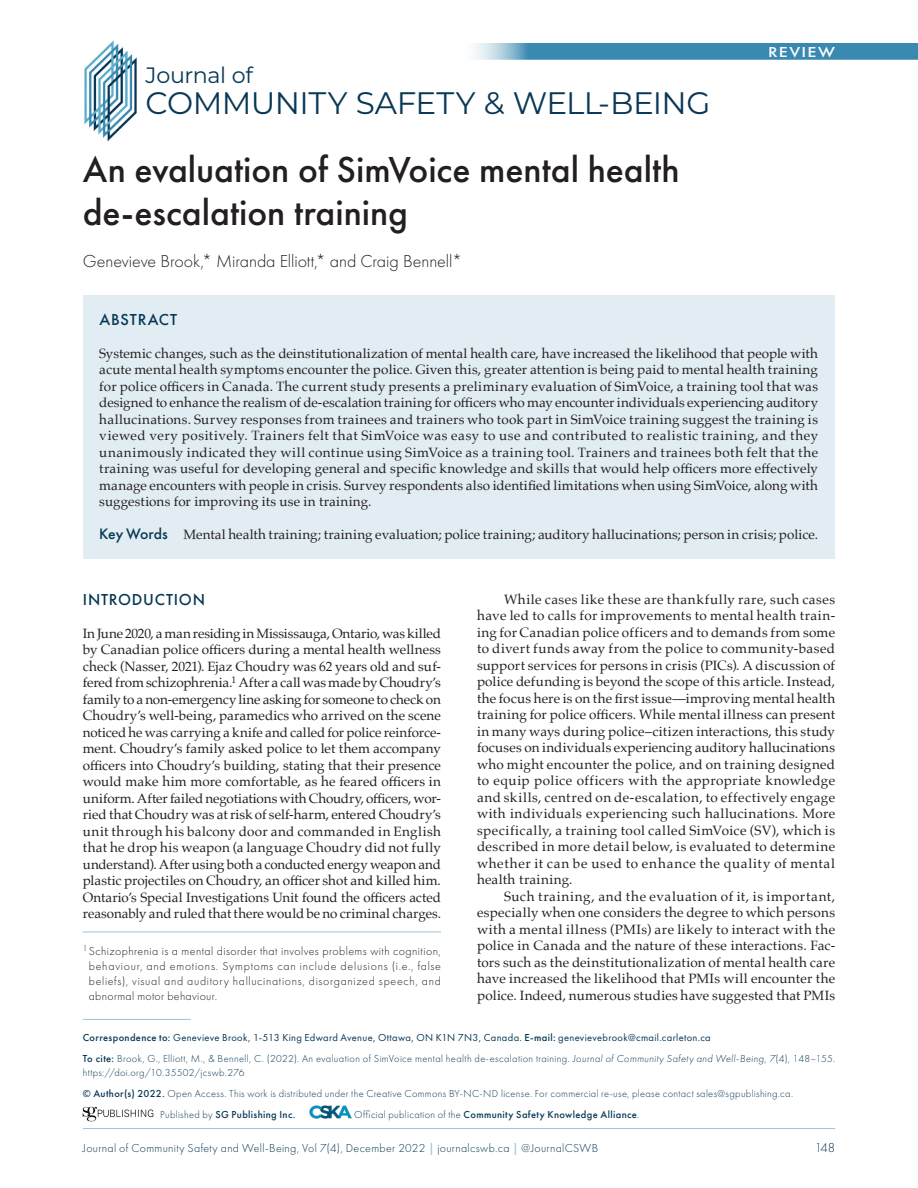
<style>
.page{position:relative;width:918px;height:1188px;background:#fff}
.page>*{position:absolute;margin:0;border:0;box-sizing:border-box;transform-origin:0 0}
.t1{font:500 37.5px/43.5px "Futura PT";color:#231f20}
.Table_title{font:31.05px "Montserrat";letter-spacing:-.015em;color:#093856}
.Table_title-2{font:22.2px "Montserrat";letter-spacing:-.02em;color:#093856}
.Author{font:300 18px "Futura PT";color:#231f20}
.Subhead_1{font:500 16.5px "Futura PT";letter-spacing:.045em;color:#093856}
.Reverse_bar{font:500 15px "Futura PT";letter-spacing:.075em;color:#fff;scale:1.2 1}
.Body_text_1st_para{font:13.5px/16.5px "Palatino";letter-spacing:.005em;color:#231f20;text-align:justify}
.Body_text{font:13.5px/16.5px "Palatino";letter-spacing:.03em;color:#231f20;text-align:justify}
.Key_words_para{font:13.5px "Palatino";letter-spacing:.01em;color:#231f20}
.t2{font:300 13.5px "Futura PT";color:#093856}
.Footnote_new{font:300 12px/15px "Futura PT";letter-spacing:.04em;color:#231f20;text-align:justify}
.t3{font:300 12px "Futura PT";letter-spacing:.025em;color:#093856}
.Correspondence_new{font:300 10.5px/13.5px "Futura PT";letter-spacing:.035em;color:#093856}
.Correspondence_top_l{font:300 10.5px "Futura PT";letter-spacing:.03em;color:#093856}
.Correspondence_top_l-2{font:10.5px "Futura PT";letter-spacing:.03em;color:#093856}
.t4{font:500 10.5px "Futura PT";letter-spacing:.035em;color:#093856}
.s1{font-family:"Futura PT";font-weight:500;font-size:15.75px;color:#093856}
.s2{font-weight:500}
.s3{font-style:italic}
.s4{font-weight:300}
.s5{font-weight:500;color:#9dc4d7}
</style>
<div class="page">
<hr style="left:83px;top:1128px;width:752px;height:1px;background:#3a89b0">
<div style="left:459px;top:43px;width:459px;height:17px;background:#3a89b0"></div>
<div style="left:83px;top:296px;width:752px;height:264px;background:#e1edf3"></div>
<hr style="left:83px;top:932px;width:358px;height:1px;background:#9dc4d7">
<hr style="left:83px;top:1019px;width:108px;height:1px;background:#9dc4d7">
<img style="left:84px;top:40px;width:53px;height:102px">
<img style="left:309px;top:1106px;width:43px;height:13px">
<img style="left:82px;top:1106px;width:72px;height:16px">
<p class="Table_title-2" style="left:146px;top:59px;width:109px">Journal of</p>
<p class="Table_title" style="left:146px;top:81px;width:567px">COMMUNITY SAFETY &amp; WELL-BEING</p>
<p class="t1" style="left:83px;top:147px;width:598px">An evaluation of SimVoice mental health de-escalation training</p>
<p class="Author" style="left:83px;top:251px;width:381px">Genevieve Brook,* Miranda Elliott,* and Craig Bennell*</p>
<p class="Reverse_bar" style="left:768px;top:43px;width:57px">REVIEW</p>
<p class="Subhead_1" style="left:99px;top:309px;width:79px">ABSTRACT</p>
<p class="Body_text_1st_para" style="left:99px;top:345px;width:720px">Systemic changes, such as the deinstitutionalization of mental health care, have increased the likelihood that people with acute mental health symptoms encounter the police. Given this, greater attention is being paid to mental health training for police officers in Canada. The current study presents a preliminary evaluation of SimVoice, a training tool that was designed to enhance the realism of de-escalation training for officers who may encounter individuals experiencing auditory hallucinations. Survey responses from trainees and trainers who took part in SimVoice training suggest the training is viewed very positively. Trainers felt that SimVoice was easy to use and contributed to realistic training, and they unanimously indicated they will continue using SimVoice as a training tool. Trainers and trainees both felt that the training was useful for developing general and specific knowledge and skills that would help officers more effectively manage encounters with people in crisis. Survey respondents also identified limitations when using SimVoice, along with suggestions for improving its use in training.</p>
<p class="Key_words_para" style="left:99px;top:523px;width:720px"><span class="s1">Key Words</span> Mental health training; training evaluation; police training; auditory hallucinations; person in crisis; police.</p>
<p class="Subhead_1" style="left:83px;top:589px;width:124px">INTRODUCTION</p>
<p class="Body_text_1st_para" style="left:83px;top:625px;width:360px">In June 2020, a man residing in Mississauga, Ontario, was killed by Canadian police officers during a mental health wellness check (Nasser, 2021). Ejaz Choudry was 62 years old and suf&shy;fered from schizophrenia.<sup>1</sup> After a call was made by Choudry’s family to a non-emergency line asking for someone to check on Choudry’s well-being, paramedics who arrived on the scene noticed he was carrying a knife and called for police reinforce&shy;ment. Choudry’s family asked police to let them accompany officers into Choudry’s building, stating that their presence would make him more comfortable, as he feared officers in uniform. After failed negotiations with Choudry, officers, wor&shy;ried that Choudry was at risk of self-harm, entered Choudry’s unit through his balcony door and commanded in English that he drop his weapon (a language Choudry did not fully understand). After using both a conducted energy weapon and plastic projectiles on Choudry, an officer shot and killed him.<br>Ontario’s Special Investigations Unit found the officers acted reasonably and ruled that there would be no criminal charges.</p>
<p class="Footnote_new" style="left:89px;top:943px;width:354px;text-indent:-6px"><sup>1</sup> Schizophrenia is a mental disorder that involves problems with cognition, behaviour, and emotions. Symptoms can include delusions (i.e., false beliefs), visual and auditory hallucinations, disorganized speech, and abnormal motor behaviour.</p>
<p class="Body_text" style="left:477px;top:591px;width:360px;text-indent:27px">While cases like these are thankfully rare, such cases have led to calls for improvements to mental health train&shy;ing for Canadian police officers and to demands from some to divert funds away from the police to community-based support services for persons in crisis (PICs). A discussion of police defunding is beyond the scope of this article. Instead, the focus here is on the first issue—improving mental health training for police officers. While mental illness can present in many ways during police–citizen interactions, this study focuses on individuals experiencing auditory hallucinations who might encounter the police, and on training designed to equip police officers with the appropriate knowledge and skills, centred on de-escalation, to effectively engage with individuals experiencing such hallucinations. More specifically, a training tool called SimVoice (SV), which is described in more detail below, is evaluated to determine whether it can be used to enhance the quality of mental health training.</p>
<p class="Body_text" style="left:477px;top:888px;width:360px;text-indent:27px">Such training, and the evaluation of it, is important, especially when one considers the degree to which persons with a mental illness (PMIs) are likely to interact with the police in Canada and the nature of these interactions. Fac&shy;tors such as the deinstitutionalization of mental health care have increased the likelihood that PMIs will encounter the police. Indeed, numerous studies have suggested that PMIs</p>
<p class="Correspondence_top_l-2" style="left:83px;top:1031px;width:629px"><span class="s2">Correspondence to:</span> Genevieve Brook, 1-513 King Edward Avenue, Ottawa, ON K1N 7N3, Canada. <span class="s2">E-mail:</span> genevievebrook@cmail.carleton.ca</p>
<p class="Correspondence_new" style="left:83px;top:1052px;width:754px"><span class="s2">To cite:</span> Brook, G., Elliott, M., &amp; Bennell, C. (2022). An evaluation of SimVoice mental health de-escalation training. <span class="s3">Journal of Community Safety and Well-Being, 7</span>(4), 148–155. https://doi.org/10.35502/jcswb.276</p>
<p class="Correspondence_top_l" style="left:83px;top:1087px;width:712px"><span class="s2">© Author(s) 2022.</span> Open Access. This work is distributed under the Creative Commons BY-NC-ND license. For commercial re-use, please contact sales@sgpublishing.ca.</p>
<p class="t4" style="left:160px;top:1108px;width:137px"><span class="s4">Published by</span> SG Publishing Inc.</p>
<p class="t4" style="left:354px;top:1108px;width:286px"><span class="s4">Official publication of the</span> Community Safety Knowledge Alliance<span class="s4">.</span></p>
<p class="t3" style="left:83px;top:1141px;width:517px">Journal of Community Safety and Well-Being, Vol 7(4), December 2022 <span class="s5">|</span> journalcswb.ca <span class="s5">|</span> @JournalCSWB</p>
<p class="t2" style="left:815px;top:1140px;width:22px">148</p>
</div>
